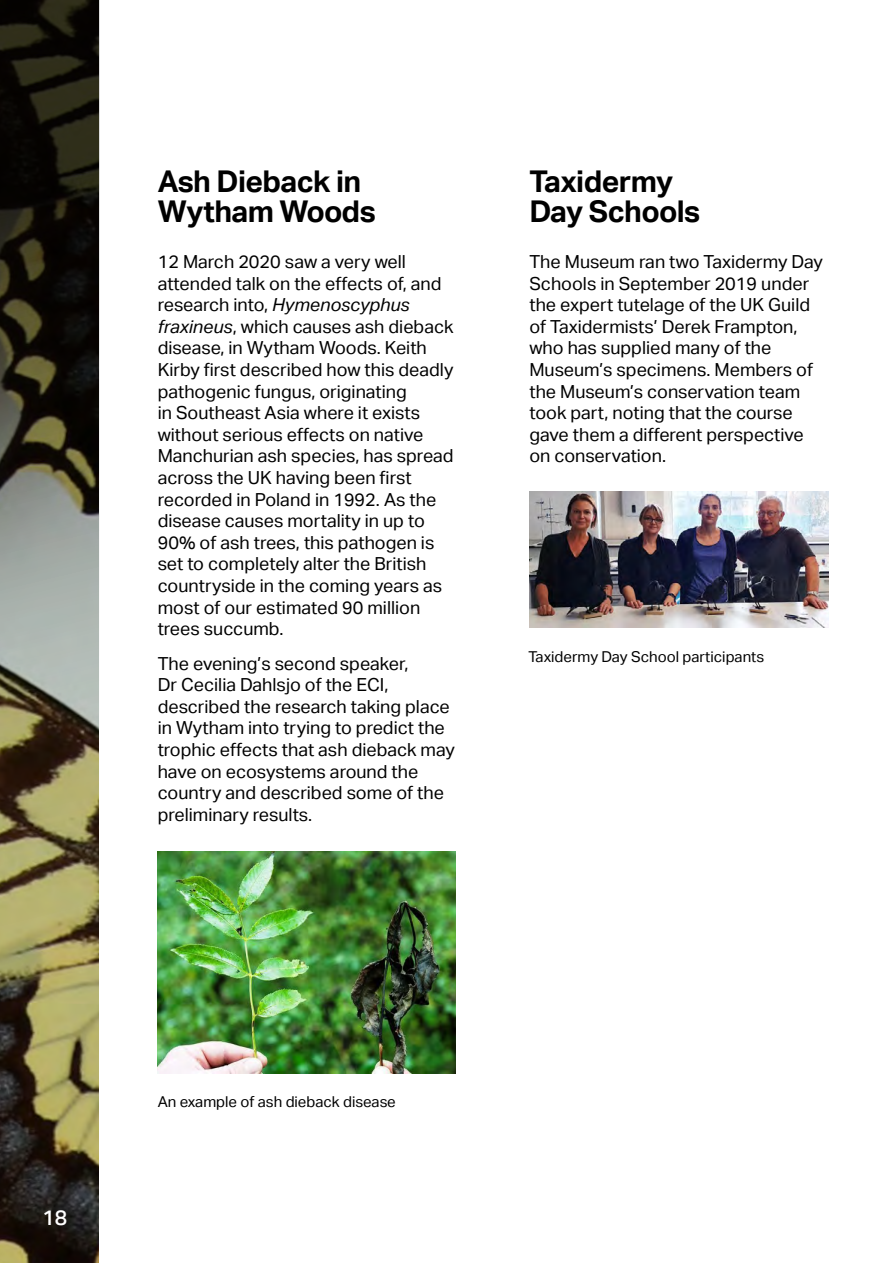
<style>
.page{position:relative;width:893px;height:1263px;background:#fff}
.page>*{position:absolute;margin:0;border:0;box-sizing:border-box;transform-origin:0 0}
.t1{font:700 30px/30px "Aktiv Grotesk";letter-spacing:-.02em;color:#000}
.t2{font:500 21px "Aktiv Grotesk";color:#fff}
.t3{font:18px/21.6px "Aktiv Grotesk";color:#000}
.t4{font:15px "Aktiv Grotesk";color:#000}
.s1{font-style:italic}
</style>
<div class="page">
<svg style="left:0;top:0;width:99px;height:1263px;background:#56533d"></svg>
<img style="left:158px;top:851px;width:297px;height:222px">
<img style="left:529px;top:491px;width:300px;height:136px">
<p class="t1" style="left:158px;top:166px;width:220px">Ash Dieback in<br>Wytham Woods</p>
<p class="t3" style="left:158px;top:251px;width:297px">12 March 2020 saw a very well attended talk on the effects of, and research into, <span class="s1">Hymenoscyphus fraxineus</span>, which causes ash dieback disease, in Wytham Woods. Keith<br>Kirby first described how this deadly pathogenic fungus, originating<br>in Southeast Asia where it exists without serious effects on native<br>Manchurian ash species, has spread across the UK having been first recorded in Poland in 1992. As the disease causes mortality in up to<br>90% of ash trees, this pathogen is set to completely alter the British countryside in the coming years as most of our estimated 90 million trees succumb.</p>
<p class="t3" style="left:158px;top:653px;width:299px">The evening’s second speaker,<br>Dr Cecilia Dahlsjo of the ECI, described the research taking place in Wytham into trying to predict the trophic effects that ash dieback may have on ecosystems around the country and described some of the preliminary results.</p>
<p class="t1" style="left:529px;top:166px;width:172px">Taxidermy<br>Day Schools</p>
<p class="t3" style="left:529px;top:251px;width:295px">The Museum ran two Taxidermy Day<br>Schools in September 2019 under the expert tutelage of the UK Guild of Taxidermists’ Derek Frampton, who has supplied many of the<br>Museum’s specimens. Members of the Museum’s conservation team took part, noting that the course gave them a different perspective on conservation.</p>
<p class="t4" style="left:528px;top:648px;width:237px">Taxidermy Day School participants</p>
<p class="t2" style="left:43px;top:1205px;width:26px">18</p>
<p class="t4" style="left:158px;top:1093px;width:240px">An example of ash dieback disease</p>
</div>
